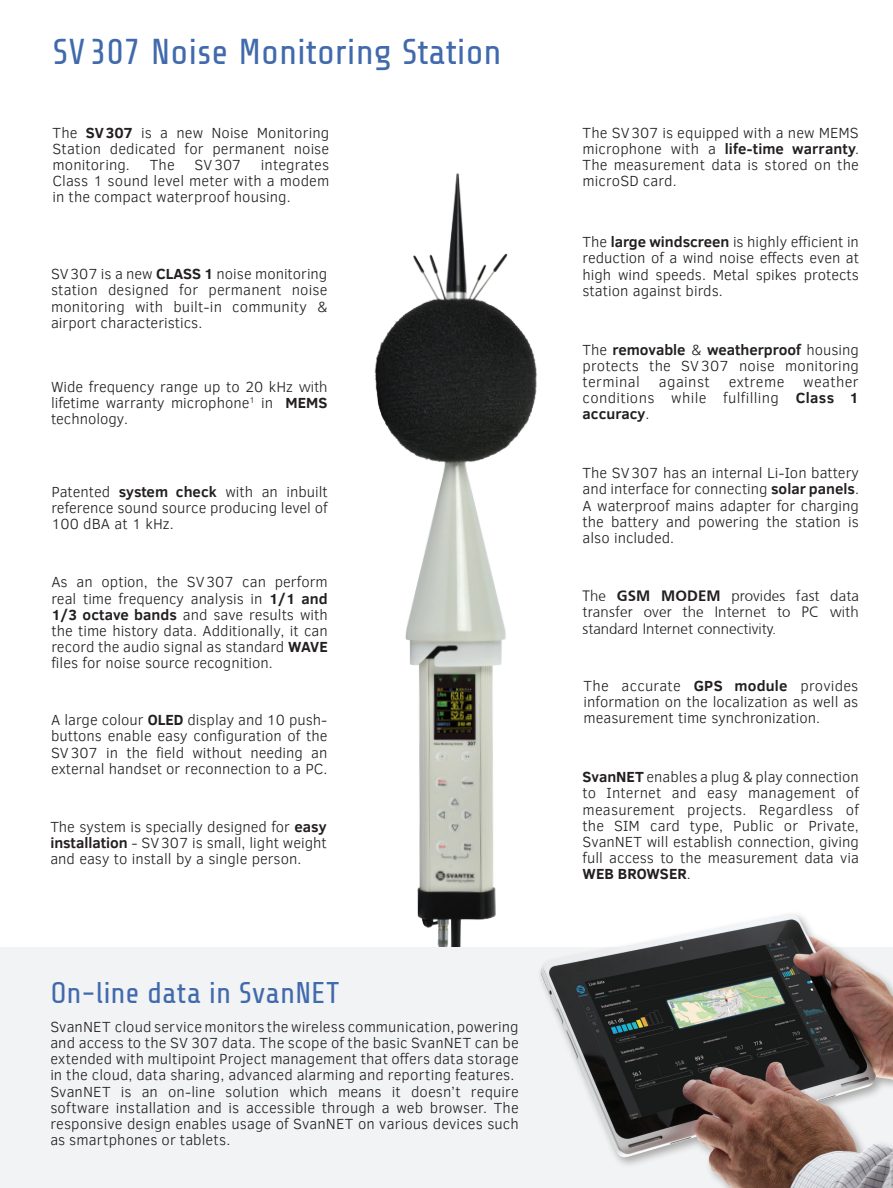
<style>
.page{position:relative;width:893px;height:1188px;background:#fff}
.page>*{position:absolute;margin:0;border:0;box-sizing:border-box;transform-origin:0 0}
.t1{font:36px "Share Tech";color:#416aad}
.t2{font:30px "Share Tech";color:#416aad}
.t3{font:300 15px/16.2px "Clear Sans";color:#231f20;text-align:justify}
.t4{font:300 15px/16.2px "Frutiger CE";color:#231f20;text-align:justify}
.t5{font:300 15px "Clear Sans";letter-spacing:.025em;color:#231f20}
.s1{font-weight:700}
.s2{font-family:"Frutiger CE"}
</style>
<div class="page">
<img style="left:374px;top:173px;width:163px;height:774px">
<div style="left:0;top:947px;width:893px;height:241px;background:#f2f3f4"></div>
<div style="left:537px;top:910px;width:356px;height:278px;background:#231f20;opacity:.36"></div>
<img style="left:540px;top:914px;width:353px;height:274px">
<p class="t1" style="left:53px;top:32px;width:450px">SV 307 Noise Monitoring Station</p>
<p class="t3" style="left:53px;top:124px;width:278px">The <span class="s1">SV307</span> is a new Noise Monitoring Station dedicated for permanent noise monitoring.</p>
<p class="t3" style="left:150px;top:157px;width:26px">The</p>
<p class="t3" style="left:195px;top:157px;width:48px">SV307</p>
<p class="t3" style="left:261px;top:157px;width:70px">integrates</p>
<p class="t3" style="left:53px;top:173px;width:278px">Class 1 sound level meter with a modem in the compact waterproof housing.</p>
<p class="t3" style="left:51px;top:266px;width:278px">SV307 is a new <span class="s1">CLASS 1</span> noise monitoring station designed for permanent noise monitoring with built-in community &amp; airport characteristics.</p>
<p class="t3" style="left:51px;top:378px;width:278px">Wide frequency range up to 20 kHz <span class="s2">with </span>lifetime warranty microphone<sup>1</sup> in <span class="s1">MEMS </span>technology.</p>
<p class="t3" style="left:51px;top:483px;width:278px">Patented <span class="s1">system check</span> with an inbuilt reference sound source producing level of 100 dBA at 1 kHz.</p>
<p class="t3" style="left:51px;top:574px;width:278px">As an option, the SV307 can perform real time frequency analysis in <span class="s1">1/1 and 1/3 octave bands</span> and save results with the time history data. Additionally, it can record the audio signal as standard <span class="s1">WAVE </span>files for noise source recognition.</p>
<p class="t3" style="left:51px;top:712px;width:278px">A large colour <span class="s1">OLED</span> display and 10 push&shy;buttons enable easy configuration of the SV307 in the field without needing an external handset or reconnection to a PC.</p>
<p class="t3" style="left:50px;top:819px;width:278px">The system is specially designed for <span class="s1">easy installation</span> - SV307 is small, light weight and easy to install by a single person.</p>
<p class="t2" style="left:50px;top:977px;width:290px">On-line data in SvanNET</p>
<p class="t3" style="left:50px;top:1018px;width:470px">SvanNET cloud service monitors the wireless communication, powering and access to the SV 307 data. The scope of the basic SvanNET can be extended with multipoint Project management that offers data storage in the cloud, data sharing, advanced alarming and reporting features.</p>
<p class="t3" style="left:50px;top:1083px;width:470px">SvanNET is an on-line solution which means it doesn’t require software installation and is accessible through a web browser. The responsive design enables usage of SvanNET on various devices such as smartphones or tablets.</p>
<p class="t3" style="left:583px;top:124px;width:278px">The SV307 is equipped with a new MEMS microphone with a <span class="s1">life-time warranty</span>.<br>The measurement data is stored on the microSD card.</p>
<p class="t3" style="left:583px;top:234px;width:278px">The <span class="s1">large windscreen</span> is highly efficient in reduction of a wind noise effects even at high wind speeds. Metal spikes protects station against birds.</p>
<p class="t3" style="left:583px;top:341px;width:278px">The <span class="s1">removable</span> &amp; <span class="s1">weatherproof</span> housing protects the SV307 noise monitoring terminal</p>
<p class="t3" style="left:583px;top:374px;width:278px;text-indent:221px">weather conditions while fulfilling <span class="s1">Class 1 accuracy</span>.</p>
<p class="t5" style="left:659px;top:372px;width:52px">against</p>
<p class="t5" style="left:729px;top:372px;width:57px">extreme</p>
<p class="t3" style="left:583px;top:465px;width:278px">The SV307 has an internal Li-Ion battery and interface for connecting <span class="s1">solar panels</span>.<br>A waterproof mains adapter for charging the battery and powering the station is also included.</p>
<p class="t4" style="left:583px;top:588px;width:278px">The <span class="s1">GSM MODEM</span> provides fast data transfer over the Internet to PC with standard Internet connectivity.</p>
<p class="t3" style="left:584px;top:677px;width:276px">The accurate <span class="s1">GPS module</span> provides information on the localization as well as measurement time synchronization.</p>
<p class="t3" style="left:583px;top:769px;width:278px"><span class="s1">SvanNET</span> enables a plug &amp; play connection to Internet and easy management of measurement projects. Regardless of the SIM card type, Public or Private, SvanNET will establish connection, giving full access to the measurement data via <span class="s1">WEB BROWSER</span>.</p>
</div>
